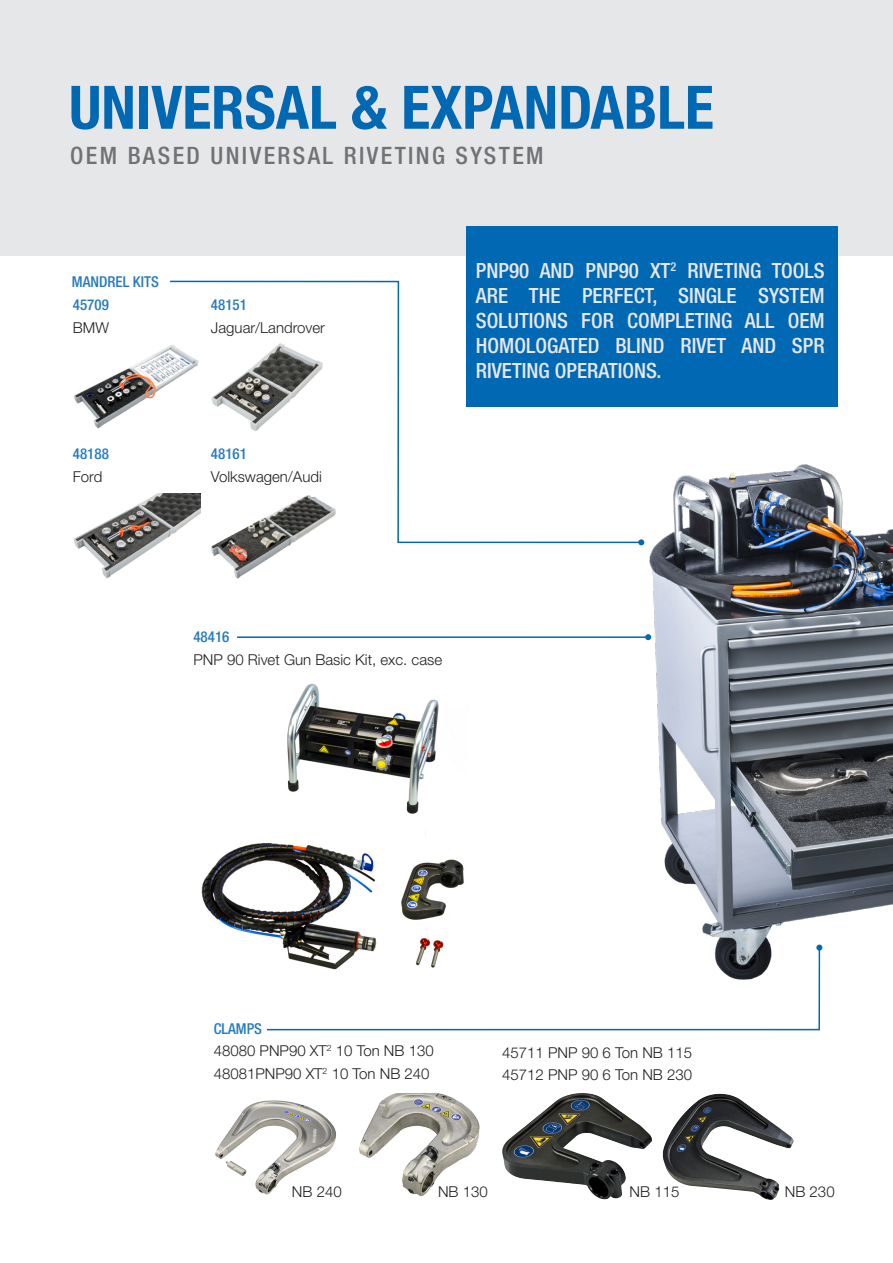
<style>
.page{position:relative;width:893px;height:1263px;background:#fff}
.page>*{position:absolute;margin:0;border:0;box-sizing:border-box;transform-origin:0 0}
.t1{font:700 condensed 60px "Helvetica Neue LT Pro";color:#0168b3}
.t2{font:500 condensed 24px "Helvetica Neue LT Pro";letter-spacing:.1em;color:#717275}
.t3{font:500 condensed 21px/25.2px "Helvetica Neue LT Pro";color:#e6e7e9;text-align:justify}
.t4{font:300 15px "Helvetica Neue LT Pro";color:#231f20}
.t5{font:500 condensed 15px "Helvetica Neue LT Pro";color:#267bbe}
</style>
<div class="page">
<img style="left:640px;top:464px;width:253px;height:485px">
<div style="left:0;top:0;width:893px;height:255px;background:#e6e7e9"></div>
<div style="left:467px;top:226px;width:371px;height:181px;background:#0168b3"></div>
<hr style="left:237px;top:636px;width:411px;height:2px;background:#0168b3">
<svg style="left:645px;top:634px;width:6px;height:6px"></svg>
<svg style="left:267px;top:946px;width:554px;height:85px"></svg>
<svg style="left:816px;top:944px;width:6px;height:6px"></svg>
<svg style="left:170px;top:280px;width:473px;height:264px"></svg>
<svg style="left:638px;top:539px;width:6px;height:6px"></svg>
<img style="left:73px;top:493px;width:127px;height:85px">
<img style="left:211px;top:493px;width:125px;height:85px">
<img style="left:211px;top:342px;width:112px;height:90px">
<img style="left:73px;top:342px;width:127px;height:90px">
<img style="left:215px;top:1100px;width:121px;height:95px">
<img style="left:359px;top:1093px;width:121px;height:104px">
<img style="left:201px;top:683px;width:268px;height:290px">
<img style="left:502px;top:1093px;width:150px;height:106px">
<img style="left:663px;top:1093px;width:130px;height:107px">
<p class="t1" style="left:69px;top:71px;width:646px">UNIVERSAL &amp; EXPANDABLE</p>
<p class="t2" style="left:70px;top:142px;width:475px">OEM BASED UNIVERSAL RIVETING SYSTEM</p>
<p class="t5" style="left:72px;top:273px;width:88px">MANDREL KITS</p>
<p class="t5" style="left:73px;top:296px;width:37px">45709</p>
<p class="t4" style="left:73px;top:318px;width:38px">BMW</p>
<p class="t5" style="left:73px;top:445px;width:37px">48188</p>
<p class="t4" style="left:73px;top:467px;width:31px">Ford</p>
<p class="t5" style="left:211px;top:296px;width:37px">48151</p>
<p class="t4" style="left:211px;top:318px;width:115px">Jaguar/Landrover</p>
<p class="t5" style="left:211px;top:445px;width:37px">48161</p>
<p class="t4" style="left:211px;top:467px;width:112px">Volkswagen/Audi</p>
<p class="t3" style="left:476px;top:257px;width:350px">PNP90 AND PNP90 XT<sup>2</sup> RIVETING TOOLS ARE THE PERFECT, SINGLE SYSTEM SOLUTIONS FOR COMPLETING ALL OEM HOMOLOGATED BLIND RIVET AND SPR RIVETING OPERATIONS.</p>
<p class="t5" style="left:193px;top:628px;width:37px">48416</p>
<p class="t4" style="left:193px;top:650px;width:250px">PNP 90 Rivet Gun Basic Kit, exc. case</p>
<p class="t5" style="left:214px;top:1020px;width:50px">CLAMPS</p>
<p class="t4" style="left:214px;top:1042px;width:222px">48080 PNP90 XT<sup>2</sup> 10 Ton NB 130</p>
<p class="t4" style="left:214px;top:1064px;width:217px">48081PNP90 XT<sup>2</sup> 10 Ton NB 240</p>
<p class="t4" style="left:502px;top:1043px;width:191px">45711 PNP 90 6 Ton NB 115</p>
<p class="t4" style="left:502px;top:1065px;width:191px">45712 PNP 90 6 Ton NB 230</p>
<p class="t4" style="left:292px;top:1183px;width:51px">NB 240</p>
<p class="t4" style="left:438px;top:1183px;width:51px">NB 130</p>
<p class="t4" style="left:630px;top:1183px;width:51px">NB 115</p>
<p class="t4" style="left:785px;top:1183px;width:51px">NB 230</p>
</div>
